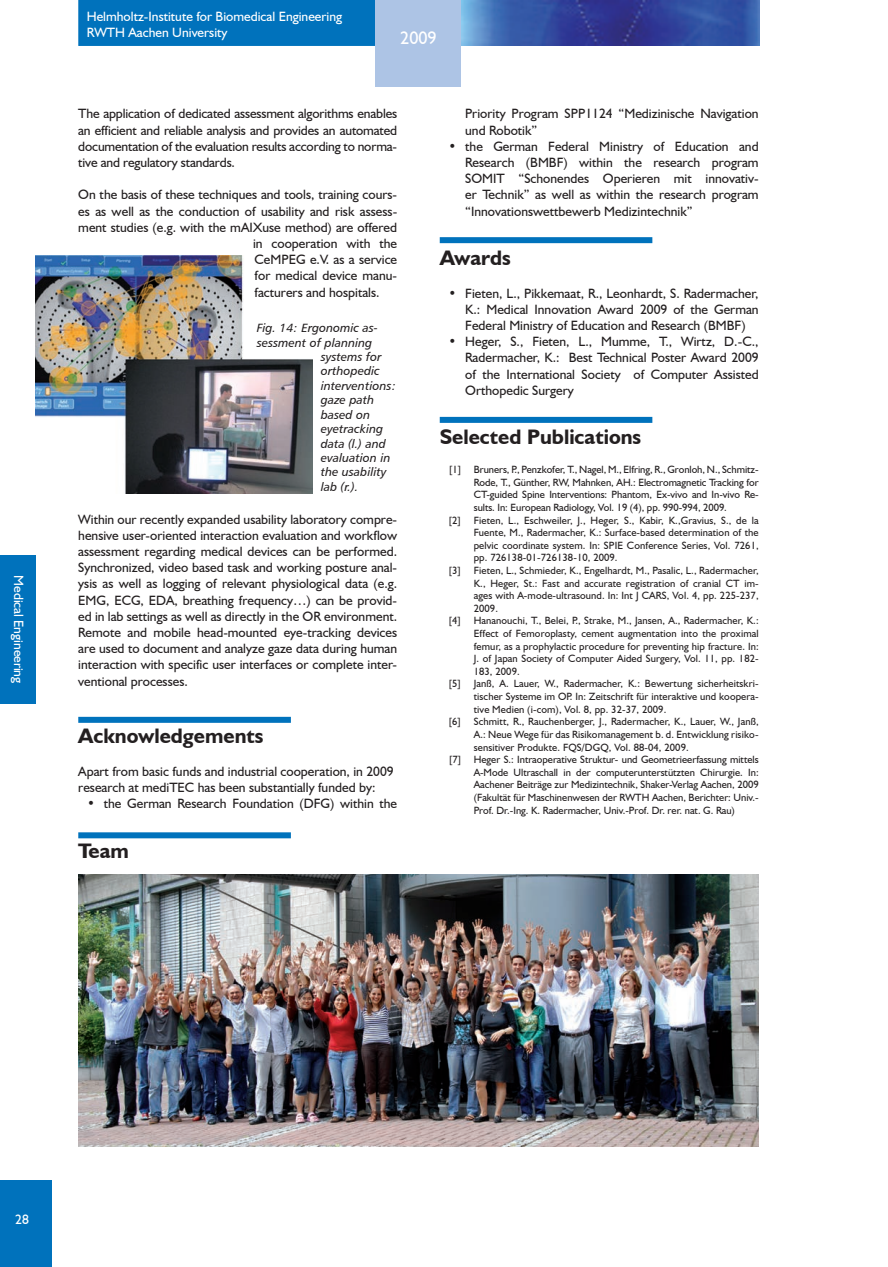
<style>
.page{position:relative;width:888px;height:1267px;background:#fff}
.page>*{position:absolute;margin:0;border:0;box-sizing:border-box;transform-origin:0 0}
.t1{font:700 21px "Humanist 521 BT";color:#231f20}
.t2{font:18px "Humanist 521 BT";color:#fff}
.t3{font:13.5px/16.2px "Humanist 521 BT";color:#231f20;text-align:justify}
.t4{font:13.5px/16.2px "Humanist 521 BT";color:#fff}
.t5{font:12px "Humanist 777 BT Italic B";color:#231f20}
.t6{font:10.5px "Humanist 521 BT";letter-spacing:.01em;color:#231f20}
</style>
<div class="page">
<div style="left:0;top:1180px;width:52px;height:86px;background:#0072bc"></div>
<div style="left:78px;top:0;width:298px;height:46px;background:#0072bc"></div>
<div style="left:376px;top:0;width:85px;height:87px;background:#adc4e5"></div>
<img style="left:461px;top:0;width:299px;height:46px">
<img style="left:78px;top:874px;width:681px;height:272px">
<img style="left:36px;top:256px;width:276px;height:238px">
<div style="left:440px;top:417px;width:212px;height:6px;background:#0072bc"></div>
<div style="left:78px;top:716px;width:213px;height:6px;background:#0072bc"></div>
<div style="left:0;top:554px;width:36px;height:149px;background:#0072bc"></div>
<div style="left:440px;top:237px;width:212px;height:6px;background:#0072bc"></div>
<div style="left:78px;top:832px;width:213px;height:6px;background:#0072bc"></div>
<p class="t4" style="left:27px;top:575px;width:109px;rotate:90deg">Medical Engineering</p>
<p class="t4" style="left:87px;top:8px;width:257px">Helmholtz-Institute for Biomedical Engineering<br>RWTH Aachen University</p>
<h2 class="t2" style="left:400px;top:26px;width:38px">2009</h2>
<p class="t3" style="left:78px;top:105px;width:320px">The application of dedicated assessment algorithms enables an efficient and reliable analysis and provides an automated documentation of the evaluation results according to norma&shy;tive and regulatory standards.</p>
<p class="t3" style="left:78px;top:186px;width:320px">On the basis of these techniques and tools, training cours-</p>
<p class="t3" style="left:78px;top:203px;width:320px">es as well as the conduction of usability and risk assess-</p>
<p class="t3" style="left:78px;top:219px;width:320px">ment studies (e.g. with the mAIXuse method) are offered</p>
<p class="t3" style="left:253px;top:235px;width:146px">in cooperation with the</p>
<p class="t3" style="left:255px;top:251px;width:144px">CeMPEG e.V. as a service</p>
<p class="t3" style="left:255px;top:267px;width:144px">for medical device manu-</p>
<p class="t3" style="left:255px;top:284px;width:126px">facturers and hospitals.</p>
<p class="t5" style="left:257px;top:320px;width:122px">Fig. 14: Ergonomic as-</p>
<p class="t5" style="left:257px;top:335px;width:117px">sessment of planning</p>
<p class="t5" style="left:321px;top:349px;width:62px">systems for</p>
<p class="t5" style="left:321px;top:364px;width:60px">orthopedic</p>
<p class="t5" style="left:321px;top:378px;width:77px">interventions:</p>
<p class="t5" style="left:321px;top:392px;width:55px">gaze path</p>
<p class="t5" style="left:321px;top:407px;width:51px">based on</p>
<p class="t5" style="left:321px;top:421px;width:64px">eyetracking</p>
<p class="t5" style="left:321px;top:436px;width:67px">data (l.) and</p>
<p class="t5" style="left:321px;top:450px;width:71px">evaluation in</p>
<p class="t5" style="left:321px;top:464px;width:67px">the usability</p>
<p class="t5" style="left:321px;top:479px;width:39px">lab (r.).</p>
<p class="t3" style="left:78px;top:510px;width:320px">Within our recently expanded usability laboratory compre&shy;hensive user-oriented interaction evaluation and workflow assessment regarding medical devices can be performed.<br>Synchronized, video based task and working posture anal&shy;ysis as well as logging of relevant physiological data (e.g.<br>EMG, ECG, EDA, breathing frequency…) can be provid&shy;ed in lab settings as well as directly in the OR environment.<br>Remote and mobile head-mounted eye-tracking devices are used to document and analyze gaze data during human interaction with specific user interfaces or complete inter&shy;ventional processes.</p>
<h1 class="t1" style="left:78px;top:723px;width:187px">Acknowledgements</h1>
<p class="t3" style="left:78px;top:762px;width:317px">Apart from basic funds and industrial cooperation, in 2009 research at mediTEC has been substantially funded by:</p>
<p class="t3" style="left:87px;top:795px;width:312px">• the German Research Foundation (DFG) within the</p>
<h1 class="t1" style="left:78px;top:837px;width:52px">Team</h1>
<p class="t3" style="left:465px;top:105px;width:295px">Priority Program SPP1124 “Medizinische Navigation und Robotik”</p>
<p class="t3" style="left:465px;top:138px;width:295px;text-indent:-17px">• the German Federal Ministry of Education and Research (BMBF) within the research program SOMIT “Schonendes Operieren mit innovativ&shy;er Technik” as well as within the research program “Innovationswettbewerb Medizintechnik”</p>
<h1 class="t1" style="left:440px;top:245px;width:73px">Awards</h1>
<p class="t3" style="left:465px;top:284px;width:295px;text-indent:-17px">• Fieten, L., Pikkemaat, R., Leonhardt, S. Radermacher, K.: Medical Innovation Award 2009 of the German Federal Ministry of Education and Research (BMBF)</p>
<p class="t3" style="left:465px;top:333px;width:295px;text-indent:-17px">• Heger, S., Fieten, L., Mumme, T., Wirtz, D.-C., Radermacher, K.: Best Technical Poster Award 2009 of the International Society of Computer Assisted Orthopedic Surgery</p>
<h1 class="t1" style="left:440px;top:424px;width:203px">Selected Publications</h1>
<p class="t6" style="left:449px;top:463px;width:311px">[1] Bruners, P., Penzkofer, T., Nagel, M., Elfring, R., Gronloh, N., Schmitz-</p>
<p class="t6" style="left:474px;top:475px;width:286px">Rode, T., Günther, RW, Mahnken, AH.: Electromagnetic Tracking for</p>
<p class="t6" style="left:474px;top:488px;width:286px">CT-guided Spine Interventions: Phantom, Ex-vivo and In-vivo Re-</p>
<p class="t6" style="left:474px;top:501px;width:255px">sults. In: European Radiology, Vol. 19 (4), pp. 990-994, 2009.</p>
<p class="t6" style="left:449px;top:513px;width:311px">[2] Fieten, L., Eschweiler, J., Heger, S., Kabir, K.,Gravius, S., de la</p>
<p class="t6" style="left:474px;top:526px;width:286px">Fuente, M., Radermacher, K.: Surface-based determination of the</p>
<p class="t6" style="left:474px;top:538px;width:286px">pelvic coordinate system. In: SPIE Conference Series, Vol. 7261,</p>
<p class="t6" style="left:474px;top:551px;width:145px">pp. 726138-01-726138-10, 2009.</p>
<p class="t6" style="left:449px;top:564px;width:311px">[3] Fieten, L., Schmieder, K., Engelhardt, M., Pasalic, L., Radermacher,</p>
<p class="t6" style="left:474px;top:576px;width:286px">K., Heger, St.: Fast and accurate registration of cranial CT im-</p>
<p class="t6" style="left:474px;top:589px;width:286px">ages with A-mode-ultrasound. In: Int J CARS, Vol. 4, pp. 225-237,</p>
<p class="t6" style="left:474px;top:601px;width:26px">2009.</p>
<p class="t6" style="left:449px;top:614px;width:311px">[4] Hananouchi, T., Belei, P., Strake, M., Jansen, A., Radermacher, K.:</p>
<p class="t6" style="left:474px;top:627px;width:286px">Effect of Femoroplasty, cement augmentation into the proximal</p>
<p class="t6" style="left:474px;top:639px;width:286px">femur, as a prophylactic procedure for preventing hip fracture. In:</p>
<p class="t6" style="left:474px;top:652px;width:286px">J. of Japan Society of Computer Aided Surgery, Vol. 11, pp. 182-</p>
<p class="t6" style="left:474px;top:664px;width:48px">183, 2009.</p>
<p class="t6" style="left:449px;top:677px;width:311px">[5] Janß, A. Lauer, W., Radermacher, K.: Bewertung sicherheitskri-</p>
<p class="t6" style="left:474px;top:690px;width:286px">tischer Systeme im OP. In: Zeitschrift für interaktive und koopera-</p>
<p class="t6" style="left:474px;top:702px;width:194px">tive Medien (i-com), Vol. 8, pp. 32-37, 2009.</p>
<p class="t6" style="left:449px;top:715px;width:311px">[6] Schmitt, R., Rauchenberger, J., Radermacher, K., Lauer, W., Janß,</p>
<p class="t6" style="left:474px;top:727px;width:286px">A.: Neue Wege für das Risikomanagement b. d. Entwicklung risiko-</p>
<p class="t6" style="left:474px;top:740px;width:216px">sensitiver Produkte. FQS/DGQ, Vol. 88-04, 2009.</p>
<p class="t6" style="left:449px;top:753px;width:311px">[7] Heger S.: Intraoperative Struktur- und Geometrieerfassung mittels</p>
<p class="t6" style="left:474px;top:765px;width:286px">A-Mode Ultraschall in der computerunterstützten Chirurgie. In:</p>
<p class="t6" style="left:474px;top:778px;width:286px">Aachener Beiträge zur Medizintechnik, Shaker-Verlag Aachen, 2009</p>
<p class="t6" style="left:474px;top:790px;width:286px">(Fakultät für Maschinenwesen der RWTH Aachen, Berichter: Univ.-</p>
<p class="t6" style="left:474px;top:803px;width:263px">Prof. Dr.-Ing. K. Radermacher, Univ.-Prof. Dr. rer. nat. G. Rau)</p>
<p class="t4" style="left:15px;top:1210px;width:15px">28</p>
</div>
